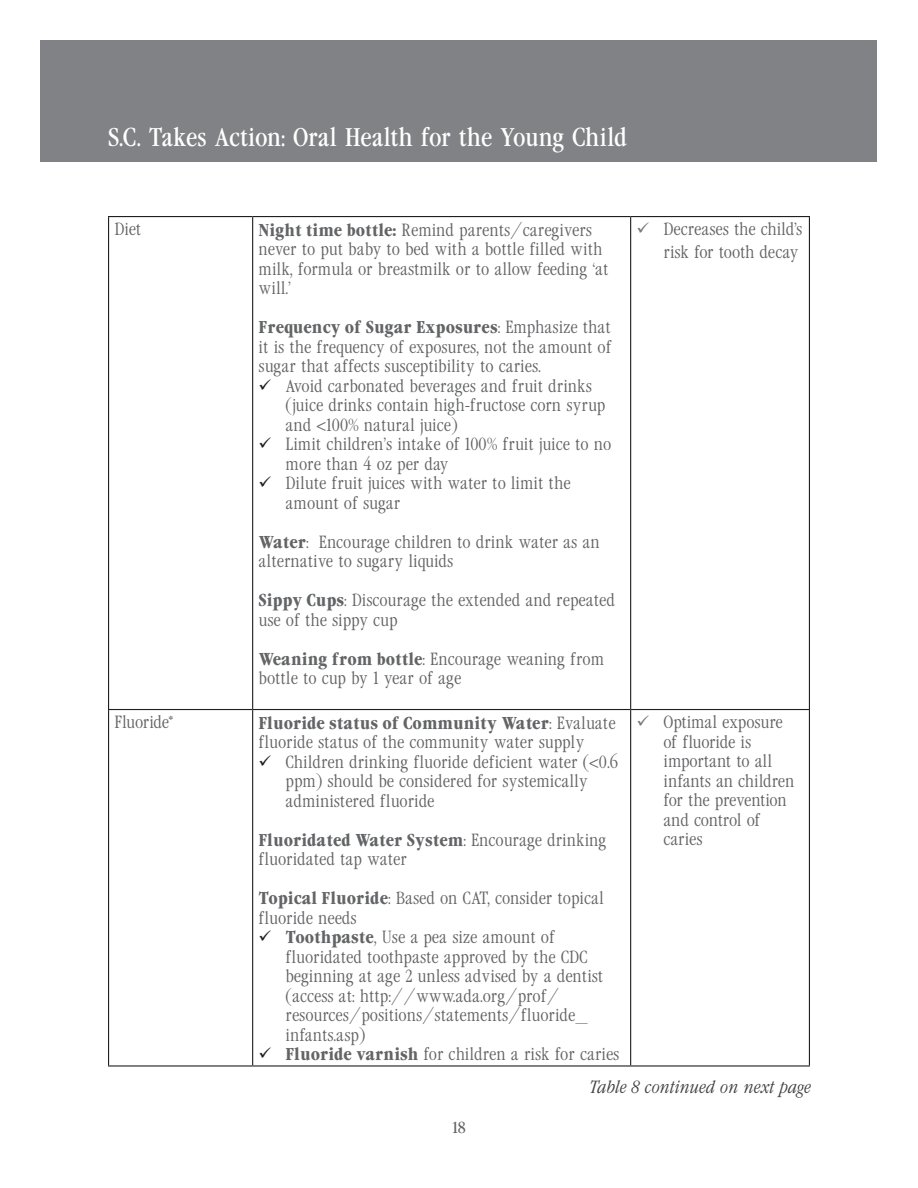
<style>
.page{position:relative;width:918px;height:1188px;background:#fff}
.page>*{position:absolute;margin:0;border:0;box-sizing:border-box;transform-origin:0 0}
.t1{font:24px "Garamond Cond";letter-spacing:-.02em;color:#fff}
.t2{font:300 16.5px/19.5px "Garamond Cond";color:#636466}
.t3{font:italic 300 16.5px "Garamond Cond";letter-spacing:-.01em;color:#414142}
.t4{font:15px "Garamond Cond";color:#636466}
.s1{font-weight:700}
</style>
<div class="page">
<div style="left:40px;top:40px;width:838px;height:122px;background:#808285"></div>
<hr style="left:108px;top:216px;width:145px;height:1px;background:#231f20">
<hr style="left:108px;top:217px;width:1px;height:492px;background:#231f20">
<hr style="left:253px;top:216px;width:378px;height:1px;background:#231f20">
<hr style="left:252px;top:217px;width:1px;height:492px;background:#231f20">
<hr style="left:631px;top:216px;width:179px;height:1px;background:#231f20">
<hr style="left:630px;top:217px;width:1px;height:492px;background:#231f20">
<hr style="left:809px;top:217px;width:1px;height:492px;background:#231f20">
<hr style="left:108px;top:709px;width:145px;height:1px;background:#231f20">
<hr style="left:108px;top:710px;width:1px;height:355px;background:#231f20">
<hr style="left:253px;top:709px;width:378px;height:1px;background:#231f20">
<hr style="left:252px;top:710px;width:1px;height:355px;background:#231f20">
<hr style="left:631px;top:709px;width:179px;height:1px;background:#231f20">
<hr style="left:630px;top:710px;width:1px;height:355px;background:#231f20">
<hr style="left:809px;top:710px;width:1px;height:355px;background:#231f20">
<hr style="left:108px;top:1065px;width:145px;height:2px;background:#231f20">
<hr style="left:253px;top:1065px;width:378px;height:2px;background:#231f20">
<hr style="left:631px;top:1065px;width:179px;height:2px;background:#231f20">
<h1 class="t1" style="left:108px;top:122px;width:521px">S.C. Takes Action: Oral Health for the Young Child</h1>
<p class="t2" style="left:115px;top:220px;width:28px">Diet</p>
<p class="t2" style="left:259px;top:220px;width:352px"><span class="s1">Night time bottle:</span> Remind parents/caregivers never to put baby to bed with a bottle filled with milk, formula or breastmilk or to allow feeding ‘at will.’</p>
<p class="t2" style="left:259px;top:318px;width:355px;text-align:justify"><span class="s1">Frequency of Sugar Exposures</span>: Emphasize that it is the frequency of exposures, not the amount of sugar that affects susceptibility to caries.</p>
<p class="t2" style="left:286px;top:376px;width:327px">Avoid carbonated beverages and fruit drinks (juice drinks contain high-fructose corn syrup and &lt;100% natural juice)<br>Limit children’s intake of 100% fruit juice to no more than 4 oz per day<br>Dilute fruit juices with water to limit the amount of sugar</p>
<p class="t2" style="left:259px;top:532px;width:343px"><span class="s1">Water</span>: Encourage children to drink water as an alternative to sugary liquids</p>
<p class="t2" style="left:259px;top:591px;width:358px"><span class="s1">Sippy Cups</span>: Discourage the extended and repeated use of the sippy cup</p>
<p class="t2" style="left:259px;top:649px;width:347px"><span class="s1">Weaning from bottle</span>: Encourage weaning from bottle to cup by 1 year of age</p>
<p class="t2" style="left:114px;top:713px;width:61px">Fluoride*</p>
<p class="t2" style="left:259px;top:713px;width:359px"><span class="s1">Fluoride status of Community Water</span>: Evaluate fluoride status of the community water supply</p>
<p class="t2" style="left:286px;top:752px;width:334px">Children drinking fluoride deficient water (&lt;0.6 ppm) should be considered for systemically administered fluoride</p>
<p class="t2" style="left:259px;top:830px;width:349px"><span class="s1">Fluoridated Water System</span>: Encourage drinking fluoridated tap water</p>
<p class="t2" style="left:259px;top:889px;width:347px"><span class="s1">Topical Fluoride</span>: Based on CAT, consider topical</p>
<p class="t2" style="left:259px;top:908px;width:100px">fluoride needs</p>
<p class="t2" style="left:286px;top:928px;width:271px"><span class="s1">Toothpaste</span>, Use a pea size amount of</p>
<p class="t2" style="left:286px;top:947px;width:303px">fluoridated toothpaste approved by the CDC</p>
<p class="t2" style="left:286px;top:967px;width:319px">beginning at age 2 unless advised by a dentist</p>
<p class="t2" style="left:286px;top:986px;width:275px">(access at: http://www.ada.org/prof/</p>
<p class="t2" style="left:286px;top:1006px;width:303px">resources/positions/statements/fluoride_</p>
<p class="t2" style="left:286px;top:1025px;width:81px">infants.asp)</p>
<p class="t2" style="left:286px;top:1045px;width:335px"><span class="s1">Fluoride varnish</span> for children a risk for caries</p>
<p class="t2" style="left:664px;top:218px;width:140px;line-height:22.5px">Decreases the child’s risk for tooth decay</p>
<p class="t2" style="left:664px;top:713px;width:132px">Optimal exposure of fluoride is important to all infants an children for the prevention and control of caries</p>
<p class="t4" style="left:452px;top:1119px;width:15px">18</p>
<p class="t3" style="left:588px;top:1077px;width:223px">Table 8 continued on next page</p>
</div>
